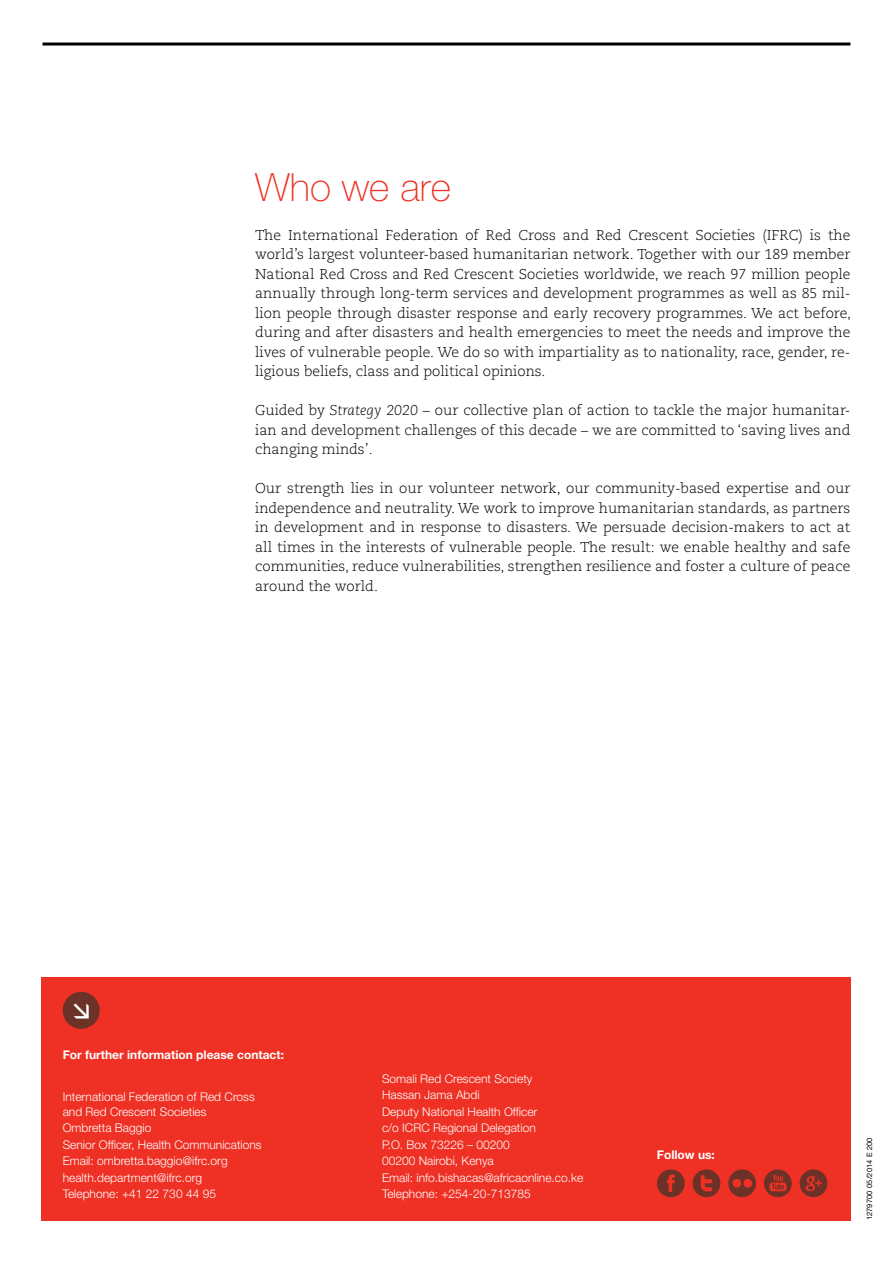
<style>
.page{position:relative;width:893px;height:1263px;background:#fff}
.page>*{position:absolute;margin:0;border:0;box-sizing:border-box;transform-origin:0 0}
.t1{font:100 39px "Helvetica Neue";color:#ee3124}
.t2{font:300 14.25px/19.5px "Caecilia LT Std";color:#000;text-align:justify}
.t3{font:300 12px/16.5px "Helvetica Neue LT Std";color:#fff}
.t4{font:700 12px "Helvetica Neue LT Std";color:#fff}
.t5{font:7.5px "Helvetica Neue LT Std";letter-spacing:.02em;color:#000}
.s1{font-style:italic}
</style>
<div class="page">
<hr style="left:43px;top:43px;width:807px;height:3px;background:#000">
<div style="left:41px;top:977px;width:809px;height:243px;background:#ee3124"></div>
<div style="left:63px;top:992px;width:37px;height:37px;background:#6d3227;border-radius:50%"></div>
<svg style="left:728px;top:1169px;width:28px;height:28px"></svg>
<svg style="left:693px;top:1169px;width:27px;height:28px"></svg>
<svg style="left:657px;top:1169px;width:28px;height:28px"></svg>
<svg style="left:764px;top:1169px;width:28px;height:28px"></svg>
<svg style="left:800px;top:1169px;width:27px;height:28px"></svg>
<h1 class="t1" style="left:255px;top:165px;width:197px">Who we are</h1>
<p class="t2" style="left:255px;top:225px;width:597px">The International Federation of Red Cross and Red Crescent Societies (IFRC) is the world’s largest volunteer-based humanitarian network. Together with our 189 member National Red Cross and Red Crescent Societies worldwide, we reach 97 million people annually through long-term services and development programmes as well as 85 mil&shy;lion people through disaster response and early recovery programmes. We act before, during and after disasters and health emergencies to meet the needs and improve the lives of vulnerable people. We do so with impartiality as to nationality, race, gender, re&shy;ligious beliefs, class and political opinions.</p>
<p class="t2" style="left:255px;top:401px;width:597px">Guided by <span class="s1">Strategy 2020</span> – our collective plan of action to tackle the major humanitar&shy;ian and development challenges of this decade – we are committed to ‘saving lives and changing minds’.</p>
<p class="t2" style="left:255px;top:479px;width:597px">Our strength lies in our volunteer network, our community-based expertise and our independence and neutrality. We work to improve humanitarian standards, as partners in development and in response to disasters. We persuade decision-makers to act at all times in the interests of vulnerable people. The result: we enable healthy and safe communities, reduce vulnerabilities, strengthen resilience and foster a culture of peace around the world.</p>
<p class="t4" style="left:63px;top:1047px;width:223px">For further information please contact:</p>
<p class="t3" style="left:63px;top:1090px;width:194px;line-height:14.4px">International Federation of Red Cross and Red Crescent Societies</p>
<p class="t3" style="left:63px;top:1119px;width:200px">Ombretta Baggio<br>Senior Officer, Health Communications<br>Email: ombretta.baggio@ifrc.org health.department@ifrc.org<br>Telephone: +41 22 730 44 95</p>
<p class="t3" style="left:382px;top:1070px;width:203px">Somali Red Crescent Society<br>Hassan Jama Abdi<br>Deputy National Health Officer<br>c/o ICRC Regional Delegation<br>P.O. Box 73226 – 00200<br>00200 Nairobi, Kenya<br>Email: info.bishacas@africaonline.co.ke<br>Telephone: +254-20-713785</p>
<p class="t4" style="left:657px;top:1148px;width:59px">Follow us:</p>
<p class="t5" style="left:865px;top:1220px;width:85px;rotate:-90deg">1279700 05/2014 E 200</p>
</div>
